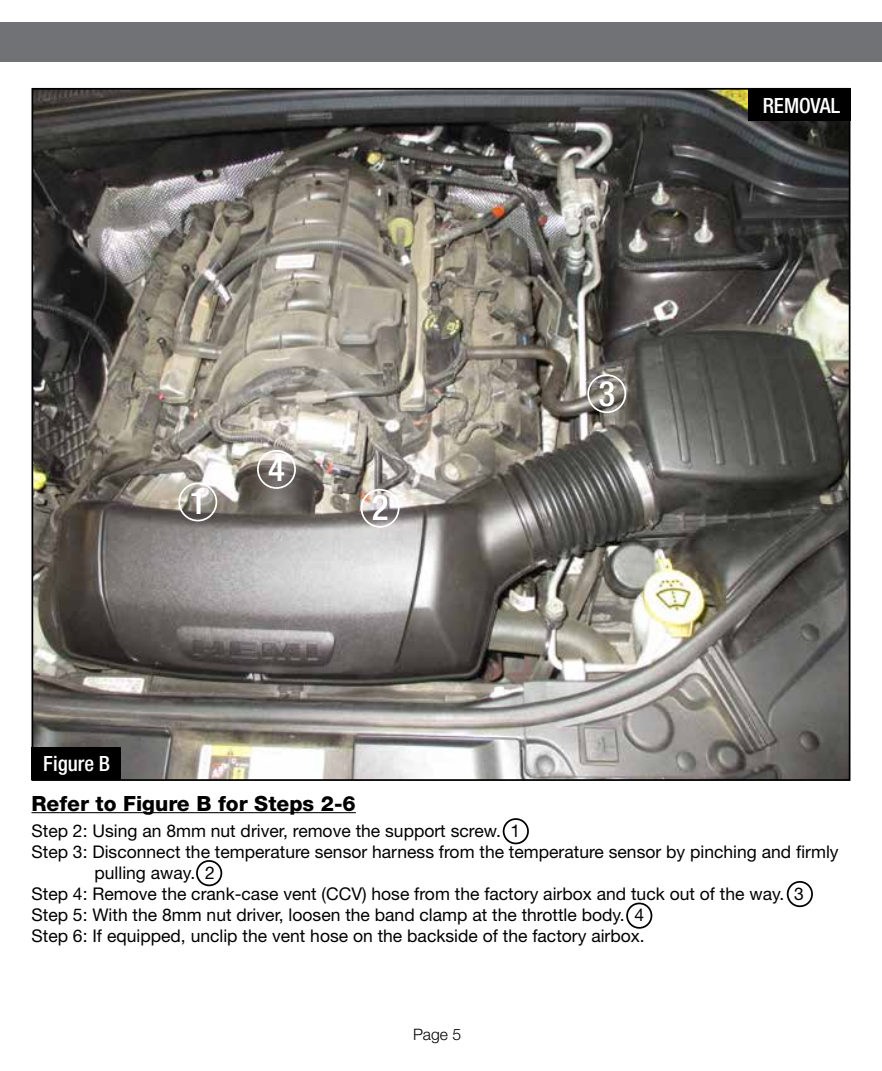
<style>
.page{position:relative;width:882px;height:1071px;background:#fff}
.page>*{position:absolute;margin:0;border:0;box-sizing:border-box;transform-origin:0 0}
.t1{font:500 condensed 35px "Helvetica Neue";color:#fff}
.t2{font:800 21px "Helvetica Neue";color:#000}
.t3{font:500 condensed 21px "Helvetica Neue";color:#fff}
.t4{font:17.5px "Helvetica Neue";color:#000}
.t5{font:300 15.75px "Helvetica Neue";color:#000}
</style>
<div class="page">
<img style="left:35px;top:91px;width:812px;height:687px">
<div style="left:0;top:23px;width:882px;height:39px;background:#717275"></div>
<hr style="left:32px;top:812px;width:324px;height:1px;background:#000">
<div style="left:748px;top:88px;width:102px;height:33px;background:#000"></div>
<div style="left:503px;top:818px;width:26px;height:26px;border:2px solid #000;border-radius:50%"></div>
<div style="left:626px;top:903px;width:26px;height:26px;border:2px solid #000;border-radius:50%"></div>
<div style="left:787px;top:881px;width:26px;height:26px;border:2px solid #000;border-radius:50%"></div>
<div style="left:196px;top:860px;width:26px;height:26px;border:2px solid #000;border-radius:50%"></div>
<div style="left:178px;top:483px;width:39px;height:38px;border:2px solid #fff;border-radius:50%"></div>
<div style="left:361px;top:489px;width:39px;height:39px;border:2px solid #fff;border-radius:50%"></div>
<div style="left:587px;top:374px;width:39px;height:39px;border:2px solid #fff;border-radius:50%"></div>
<div style="left:257px;top:450px;width:39px;height:39px;border:2px solid #fff;border-radius:50%"></div>
<div style="left:32px;top:747px;width:89px;height:33px;background:#000"></div>
<h1 class="t1" style="left:268px;top:448px;width:18px">4</h1>
<h1 class="t1" style="left:189px;top:481px;width:18px">1</h1>
<h1 class="t1" style="left:372px;top:487px;width:18px">2</h1>
<p class="t3" style="left:43px;top:751px;width:68px">Figure B</p>
<p class="t2" style="left:32px;top:791px;width:326px">Refer to Figure B for Steps 2-6</p>
<h1 class="t1" style="left:598px;top:372px;width:18px">3</h1>
<p class="t3" style="left:763px;top:93px;width:79px">REMOVAL</p>
<p class="t4" style="left:32px;top:820px;width:490px">Step 2: Using an 8mm nut driver, remove the support screw. 1</p>
<p class="t4" style="left:32px;top:841px;width:809px">Step 3: Disconnect the temperature sensor harness from the temperature sensor by pinching and firmly</p>
<p class="t4" style="left:94px;top:862px;width:122px">pulling away. 2</p>
<p class="t4" style="left:32px;top:883px;width:774px">Step 4: Remove the crank-case vent (CCV) hose from the factory airbox and tuck out of the way. 3</p>
<p class="t4" style="left:32px;top:904px;width:614px">Step 5: With the 8mm nut driver, loosen the band clamp at the throttle body. 4</p>
<p class="t4" style="left:32px;top:925px;width:615px">Step 6: If equipped, unclip the vent hose on the backside of the factory airbox.</p>
<p class="t5" style="left:413px;top:1024px;width:50px">Page 5</p>
</div>
